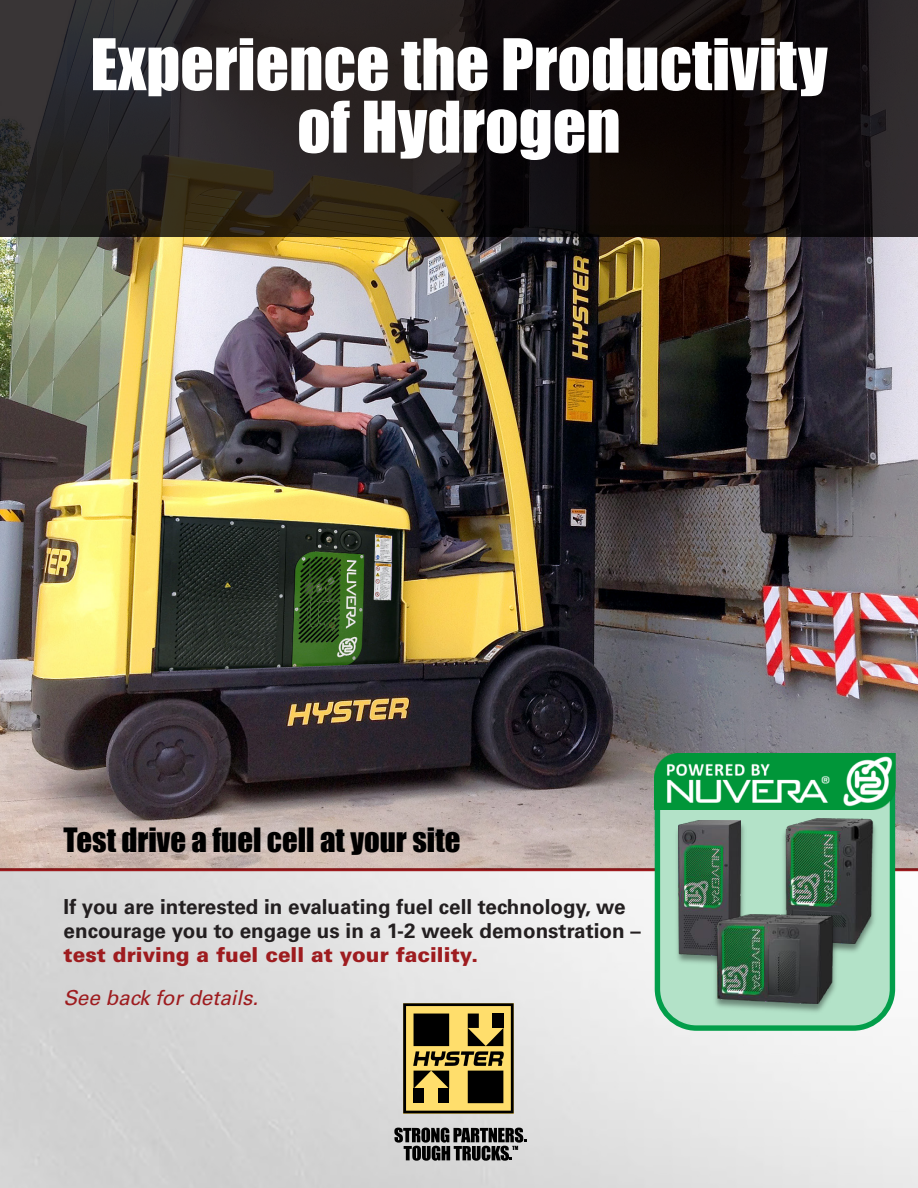
<style>
.page{position:relative;width:918px;height:1188px;background:#fff}
.page>*{position:absolute;margin:0;border:0;box-sizing:border-box;transform-origin:0 0}
.t1{font:65.7px/62.4px "Impact";color:#fff;text-align:center}
.t2{font:30.75px "Impact";color:#000}
.t3{font:700 20.7px/23.9px "Univers LT Std";color:#231f20}
.t4{font:italic 20.7px "Univers LT Std";color:#9e1c1f}
.s1{font-weight:900;color:#9e1c1f}
</style>
<div class="page">
<img style="left:0;top:237px;width:918px;height:951px">
<hr style="left:0;top:868px;width:918px;height:3px;background:#9e1c1f">
<svg style="left:403px;top:1003px;width:111px;height:110px;background:#9a8641"></svg>
<div style="left:414px;top:1014px;width:35px;height:32px;background:#000"></div>
<svg style="left:394px;top:1128px;width:132px;height:33px;background:#606060"></svg>
<svg style="left:653px;top:776px;width:244px;height:257px;background:#93d3b0"></svg>
<img style="left:655px;top:753px;width:240px;height:56px">
<img style="left:671px;top:819px;width:77px;height:150px">
<img style="left:679px;top:821px;width:61px;height:135px">
<img style="left:771px;top:816px;width:119px;height:140px">
<img style="left:778px;top:818px;width:105px;height:125px">
<img style="left:710px;top:912px;width:130px;height:105px">
<img style="left:717px;top:914px;width:116px;height:90px">
<svg style="left:0;top:0;width:918px;height:237px;background:#1e1918"></svg>
<p class="t1" style="left:90px;top:32px;width:739px">Experience the Productivity of Hydrogen</p>
<p class="t2" style="left:64px;top:816px;width:398px">Test drive a fuel cell at your site</p>
<p class="t3" style="left:64px;top:895px;width:579px">If you are interested in evaluating fuel cell technology, we encourage you to engage us in a 1-2 week demonstration – <span class="s1">test driving a fuel cell at your facility.</span></p>
<p class="t4" style="left:64px;top:985px;width:196px">See back for details.</p>
</div>
